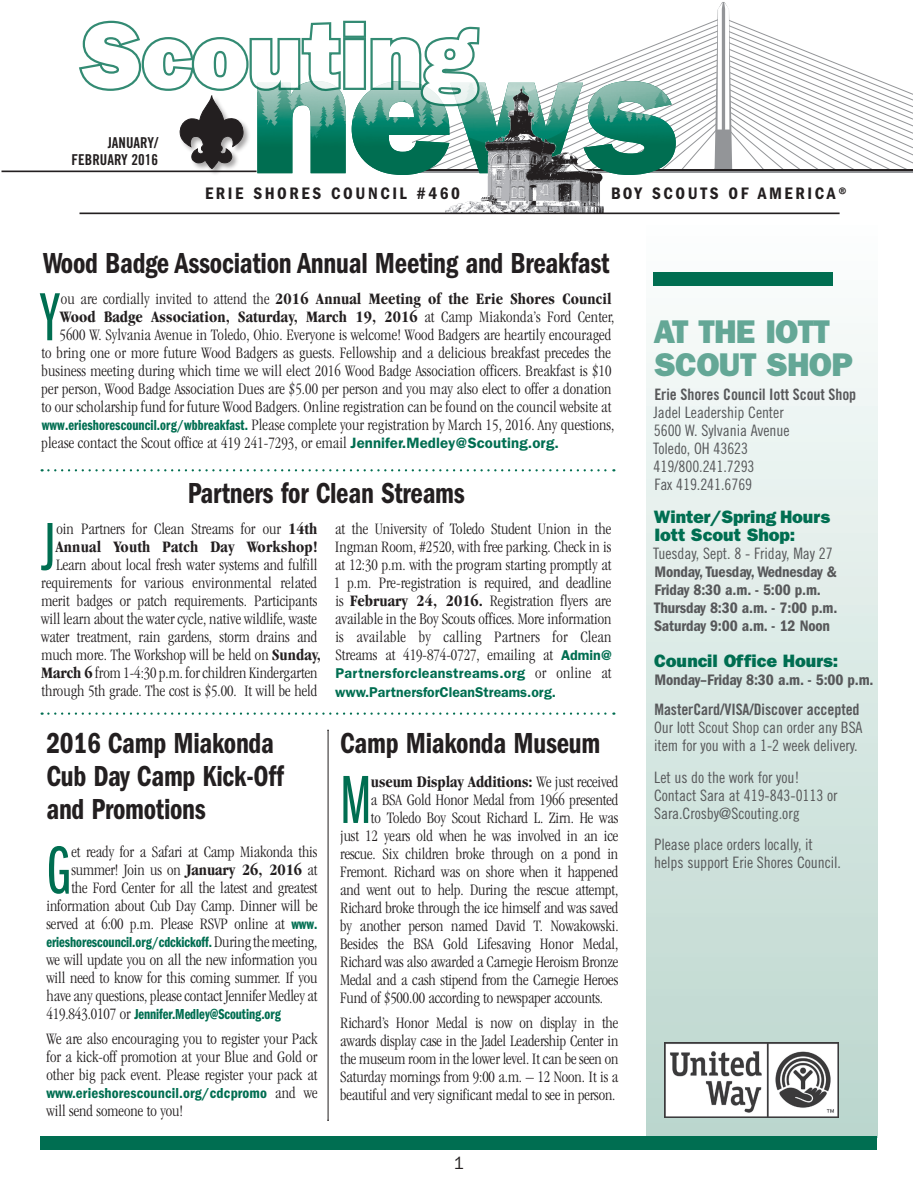
<style>
.page{position:relative;width:918px;height:1188px;background:#fff}
.page>*{position:absolute;margin:0;border:0;box-sizing:border-box;transform-origin:0 0}
.t1{font:800 93px "Franklin Gothic";color:#fff}
.t2{font:70.5px "Franklin Gothic Book X Cmpr";color:#006e51}
.t3{font:800 33px/33px "Franklin Gothic";letter-spacing:-.02em;color:#64a796}
.t4{font:600 condensed 30px/33px "Franklin Gothic";letter-spacing:-.01em;color:#231f20;scale:.9 1}
.t5{font:800 18px/18px "Franklin Gothic";letter-spacing:-.005em;color:#006e51}
.t6{font:18px "Franklin Gothic";color:#231f20;scale:.9 1}
.t7{font:600 condensed 17.25px "Franklin Gothic";letter-spacing:.15em;color:#231f20}
.t8{font:300 condensed 16.5px/18px "Garamond";color:#231f20;text-align:justify}
.t9{font:700 condensed 16.5px "Garamond";letter-spacing:.005em;color:#231f20}
.t10{font:15.75px/18px "Trade Gothic Cond Eighteen";letter-spacing:-.005em;color:#57585a}
.t11{font:600 condensed 15.75px/18px "Franklin Gothic";letter-spacing:-.01em;color:#57585a}
.t12{font:15.75px "Trade Gothic Bold Cond Twenty";letter-spacing:-.005em;color:#57585a}
.t13{font:15px "Franklin Gothic Demi Cmpr";letter-spacing:-.005em;color:#006e51}
.t14{font:600 condensed 15px "Franklin Gothic";letter-spacing:.005em;color:#006e51}
.t15{font:15px/16.5px "Trade Gothic Bold Cond Twenty";color:#231f20;text-align:right}
.t16{font:600 14.25px/18.8px "Franklin Gothic";letter-spacing:.015em;color:#006e51}
.s1{font-weight:300}
.s2{font-family:"Franklin Gothic Demi Cmpr";font-weight:400;font-stretch:normal;font-size:15px;color:#006e51}
.s3{font-family:"Franklin Gothic";font-weight:600;font-stretch:normal;font-size:15px;color:#006e51}
.s4{font-weight:700}
.s5{font-family:"Garamond";font-weight:300;font-stretch:condensed;font-size:16.5px;color:#231f20}
.s6{font-family:"Garamond";font-weight:300;font-size:16.5px;color:#231f20}
.s7{font-family:"Franklin Gothic";font-weight:600;font-stretch:normal;font-size:14.25px;color:#006e51}
</style>
<div class="page">
<div style="left:646px;top:214px;width:231px;height:923px;background:linear-gradient(to bottom,#feffff,#b8d3ca)"></div>
<div style="left:40px;top:1136px;width:837px;height:14px;background:#006e51"></div>
<img style="left:664px;top:1043px;width:174px;height:74px">
<svg style="left:676px;top:21px;width:236px;height:148px"></svg>
<svg style="left:714px;top:2px;width:18px;height:171px"></svg>
<hr style="left:413px;top:171px;width:499px;height:1px;background:#939598">
<hr style="left:413px;top:169px;width:499px;height:2px;background:#231f20">
<hr style="left:1px;top:171px;width:256px;height:1px;background:#231f20">
<img style="left:481px;top:175px;width:40px;height:31px">
<svg style="left:76px;top:20px;width:600px;height:155px"></svg>
<hr style="left:80px;top:213px;width:760px;height:1px;background:#231f20">
<div style="left:654px;top:272px;width:179px;height:14px;background:#006e51"></div>
<hr style="left:328px;top:730px;width:1px;height:390px;background:#231f20">
<svg style="left:42px;top:469px;width:572px;height:2px"></svg>
<svg style="left:42px;top:712px;width:572px;height:3px"></svg>
<h1 class="t1" style="left:81px;top:1px;width:398px">Scouting</h1>
<p class="t15" style="left:72px;top:134px;width:88px">JANUARY/<br>FEBRUARY 2016</p>
<p class="t7" style="left:205px;top:183px;width:256px">ERIE SHORES COUNCIL #460</p>
<p class="t7" style="left:611px;top:183px;width:237px">BOY SCOUTS OF AMERICA®</p>
<h3 class="t4" style="left:43px;top:247px;width:631px">Wood Badge Association Annual Meeting and Breakfast</h3>
<h2 class="t2" style="left:40px;top:281px;width:21px">Y</h2>
<p class="t9" style="left:61px;top:290px;width:552px"><span class="s1">ou are cordially invited to attend the</span> 2016 Annual Meeting of the Erie Shores Council</p>
<p class="t9" style="left:60px;top:308px;width:556px">Wood Badge Association, Saturday, March 19, 2016 <span class="s1">at Camp Miakonda’s Ford Center,</span></p>
<p class="t8" style="left:60px;top:326px;width:553px">5600 W. Sylvania Avenue in Toledo, Ohio. Everyone is welcome! Wood Badgers are heartily encouraged</p>
<p class="t8" style="left:41px;top:344px;width:571px">to bring one or more future Wood Badgers as guests. Fellowship and a delicious breakfast precedes the</p>
<p class="t8" style="left:41px;top:362px;width:571px">business meeting during which time we will elect 2016 Wood Badge Association officers. Breakfast is $10</p>
<p class="t8" style="left:42px;top:380px;width:571px">per person, Wood Badge Association Dues are $5.00 per person and you may also elect to offer a donation</p>
<p class="t8" style="left:41px;top:398px;width:572px">to our scholarship fund for future Wood Badgers. Online registration can be found on the council website at</p>
<p class="t8" style="left:42px;top:416px;width:574px"><span class="s2">www.erieshorescouncil.org/wbbreakfast.</span> Please complete your registration by March 15, 2016. Any questions,</p>
<p class="t8" style="left:42px;top:434px;width:519px">please contact the Scout office at 419 241-7293, or email <span class="s3">Jennifer.Medley@Scouting.org.</span></p>
<h3 class="t4" style="left:188px;top:477px;width:309px">Partners for Clean Streams</h3>
<h2 class="t2" style="left:41px;top:511px;width:16px">J</h2>
<p class="t8" style="left:55px;top:520px;width:264px">oin Partners for Clean Streams for our <span class="s4">14th<br>Annual Youth Patch Day Workshop!</span></p>
<p class="t8" style="left:41px;top:556px;width:281px;text-align:left;text-indent:15px">Learn about local fresh water systems and fulfill requirements for various environmental related merit badges or patch requirements. Participants will learn about the water cycle, native wildlife, waste water treatment, rain gardens, storm drains and much more. The Workshop will be held on <span class="s4">Sunday, March 6</span> from 1-4:30 p.m. for children Kindergarten through 5th grade. The cost is $5.00. It will be held</p>
<h3 class="t4" style="left:46px;top:727px;width:265px">2016 Camp Miakonda<br>Cub Day Camp Kick-Off and Promotions</h3>
<p class="t8" style="left:46px;top:843px;width:273px;text-align:right">et ready for a Safari at Camp Miakonda this summer! Join us on <span class="s4">January 26, 2016</span> at<br>the Ford Center for all the latest and greatest information about Cub Day Camp. Dinner will be served at 6:00 p.m. Please RSVP online at <span class="s2">www.</span></p>
<p class="t13" style="left:46px;top:934px;width:273px">erieshorescouncil.org/cdckickoff. <span class="s5">During the meeting,</span></p>
<p class="t8" style="left:46px;top:951px;width:273px">we will update you on all the new information you will need to know for this coming summer. If you have any questions, please contact Jennifer Medley at</p>
<p class="t13" style="left:46px;top:1006px;width:236px"><span class="s5">419.843.0107 or</span> Jennifer.Medley@Scouting.org</p>
<p class="t8" style="left:46px;top:1030px;width:273px">We are also encouraging you to register your Pack for a kick-off promotion at your Blue and Gold or other big pack event. Please register your pack at</p>
<p class="t14" style="left:46px;top:1085px;width:273px">www.erieshorescouncil.org/cdcpromo <span class="s6">and we</span></p>
<p class="t8" style="left:46px;top:1102px;width:138px">will send someone to you!</p>
<h2 class="t2" style="left:46px;top:834px;width:27px">G</h2>
<p class="t8" style="left:334px;top:520px;width:280px">at the University of Toledo Student Union in the Ingman Room, #2520, with free parking. Check in is at 12:30 p.m. with the program starting promptly at 1 p.m. Pre-registration is required, and deadline is <span class="s4">February 24, 2016.</span> Registration flyers are available in the Boy Scouts offices. More information is available by calling Partners for Clean Streams at 419-874-0727, emailing at <span class="s7">Admin@</span></p>
<p class="t16" style="left:335px;top:663px;width:278px">Partnersforcleanstreams.org <span class="s5">or online at </span>www.PartnersforCleanStreams.org.</p>
<h3 class="t4" style="left:340px;top:727px;width:291px">Camp Miakonda Museum</h3>
<h2 class="t2" style="left:340px;top:763px;width:33px">M</h2>
<p class="t9" style="left:371px;top:772px;width:249px">useum Display Additions: <span class="s1">We just received</span></p>
<p class="t8" style="left:371px;top:791px;width:249px">a BSA Gold Honor Medal from 1966 presented</p>
<p class="t8" style="left:371px;top:809px;width:249px">to Toledo Boy Scout Richard L. Zirn. He was</p>
<p class="t8" style="left:340px;top:827px;width:280px">just 12 years old when he was involved in an ice</p>
<p class="t8" style="left:340px;top:845px;width:280px">rescue. Six children broke through on a pond in</p>
<p class="t8" style="left:340px;top:863px;width:280px">Fremont. Richard was on shore when it happened</p>
<p class="t8" style="left:340px;top:881px;width:280px">and went out to help. During the rescue attempt,</p>
<p class="t8" style="left:340px;top:899px;width:280px">Richard broke through the ice himself and was saved</p>
<p class="t8" style="left:340px;top:917px;width:280px">by another person named David T. Nowakowski.</p>
<p class="t8" style="left:340px;top:935px;width:280px">Besides the BSA Gold Lifesaving Honor Medal,</p>
<p class="t8" style="left:340px;top:953px;width:280px">Richard was also awarded a Carnegie Heroism Bronze</p>
<p class="t8" style="left:340px;top:971px;width:280px">Medal and a cash stipend from the Carnegie Heroes</p>
<p class="t8" style="left:340px;top:989px;width:264px">Fund of $500.00 according to newspaper accounts.</p>
<p class="t8" style="left:340px;top:1014px;width:280px">Richard’s Honor Medal is now on display in the awards display case in the Jadel Leadership Center in the museum room in the lower level. It can be seen on Saturday mornings from 9:00 a.m. – 12 Noon. It is a beautiful and very significant medal to see in person.</p>
<p class="t6" style="left:454px;top:1153px;width:12px">1</p>
<h3 class="t3" style="left:654px;top:314px;width:201px">AT THE IOTT<br>SCOUT SHOP</h3>
<p class="t12" style="left:654px;top:384px;width:203px">Erie Shores Council Iott Scout Shop</p>
<p class="t10" style="left:653px;top:403px;width:138px">Jadel Leadership Center<br>5600 W. Sylvania Avenue<br>Toledo, OH 43623<br>419/800.241.7293<br>Fax 419.241.6769</p>
<p class="t5" style="left:654px;top:508px;width:178px">Winter/Spring Hours<br>Iott Scout Shop:</p>
<p class="t10" style="left:653px;top:544px;width:181px">Tuesday, Sept. 8 - Friday, May 27</p>
<p class="t11" style="left:654px;top:563px;width:185px">Monday, Tuesday, Wednesday &amp;<br>Friday 8:30 a.m. - 5:00 p.m.<br>Thursday 8:30 a.m. - 7:00 p.m.<br>Saturday 9:00 a.m. - 12 Noon</p>
<p class="t5" style="left:654px;top:652px;width:186px">Council Office Hours:</p>
<p class="t11" style="left:654px;top:671px;width:221px">Monday–Friday 8:30 a.m. - 5:00 p.m.</p>
<p class="t12" style="left:655px;top:700px;width:207px">MasterCard/VISA/Discover accepted</p>
<p class="t10" style="left:654px;top:718px;width:210px">Our Iott Scout Shop can order any BSA item for you with a 1-2 week delivery.</p>
<p class="t10" style="left:654px;top:768px;width:185px">Let us do the work for you!<br>Contact Sara at 419-843-0113 or<br>Sara.Crosby@Scouting.org</p>
<p class="t10" style="left:654px;top:835px;width:188px">Please place orders locally, it helps support Erie Shores Council.</p>
</div>
